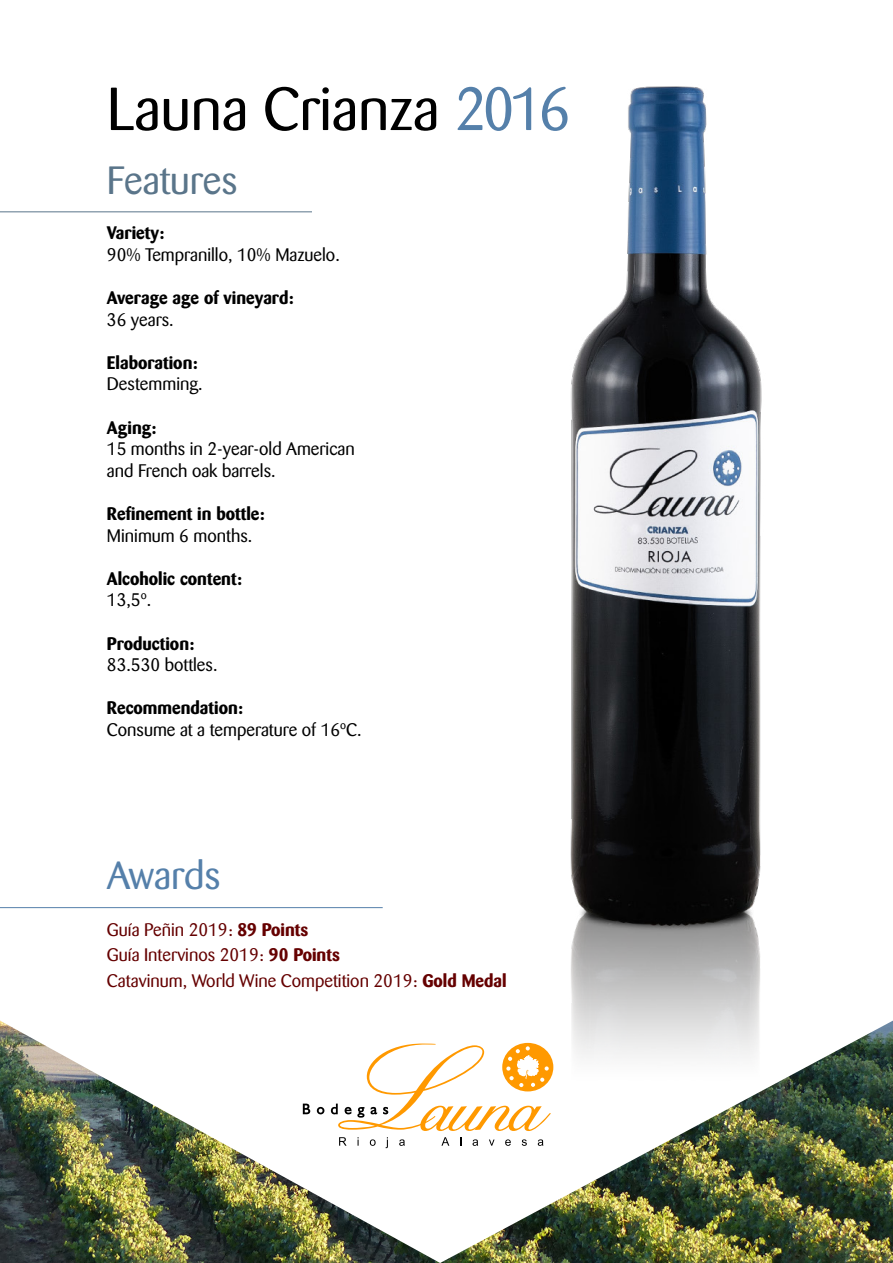
<style>
.page{position:relative;width:893px;height:1263px;background:#fff}
.page>*{position:absolute;margin:0;border:0;box-sizing:border-box;transform-origin:0 0}
.t1{font:60px "Barmeno";color:#000}
.t2{font:39px "Barmeno";color:#5a758a}
.t3{font:39px "Barmeno";color:#5580aa}
.t4{font:18px/21.6px "Barmeno";color:#000}
.t5{font:700 18px "Barmeno";color:#000}
.t6{font:18px/25.5px "Barmeno";color:#650000}
.s1{color:#5580aa}
.s2{font-weight:700}
</style>
<div class="page">
<img style="left:0;top:1020px;width:893px;height:243px">
<hr style="left:0;top:907px;width:383px;height:1px;background:#5580aa">
<svg style="left:303px;top:1103px;width:7px;height:11px"></svg>
<svg style="left:317px;top:1107px;width:7px;height:7px"></svg>
<svg style="left:339px;top:1137px;width:8px;height:9px"></svg>
<svg style="left:370px;top:1139px;width:6px;height:7px"></svg>
<svg style="left:386px;top:1137px;width:2px;height:11px"></svg>
<svg style="left:399px;top:1139px;width:6px;height:7px"></svg>
<svg style="left:441px;top:1137px;width:8px;height:9px"></svg>
<svg style="left:473px;top:1139px;width:5px;height:7px"></svg>
<svg style="left:489px;top:1139px;width:5px;height:7px"></svg>
<svg style="left:505px;top:1139px;width:6px;height:7px"></svg>
<svg style="left:522px;top:1139px;width:5px;height:7px"></svg>
<svg style="left:538px;top:1139px;width:5px;height:7px"></svg>
<svg style="left:331px;top:1043px;width:220px;height:88px"></svg>
<hr style="left:0;top:211px;width:312px;height:1px;background:#5a758a">
<img style="left:531px;top:86px;width:268px;height:996px">
<h1 class="t1" style="left:107px;top:75px;width:465px">Launa Crianza <span class="s1">2016</span></h1>
<h2 class="t2" style="left:107px;top:157px;width:132px">Features</h2>
<p class="t5" style="left:107px;top:222px;width:59px">Variety:</p>
<p class="t4" style="left:107px;top:244px;width:234px">90% Tempranillo, 10% Mazuelo.</p>
<p class="t5" style="left:107px;top:287px;width:188px">Average age of vineyard:</p>
<p class="t4" style="left:107px;top:309px;width:68px">36 years.</p>
<p class="t5" style="left:107px;top:352px;width:92px">Elaboration:</p>
<p class="t4" style="left:107px;top:374px;width:97px">Destemming.</p>
<p class="t5" style="left:107px;top:416px;width:51px">Aging:</p>
<p class="t4" style="left:107px;top:438px;width:249px">15 months in 2-year-old American and French oak barrels.</p>
<p class="t5" style="left:107px;top:503px;width:159px">Refinement in bottle:</p>
<p class="t4" style="left:107px;top:525px;width:147px">Minimum 6 months.</p>
<p class="t5" style="left:107px;top:568px;width:137px">Alcoholic content:</p>
<p class="t4" style="left:107px;top:590px;width:46px">13,5º.</p>
<p class="t5" style="left:107px;top:632px;width:89px">Production:</p>
<p class="t4" style="left:107px;top:654px;width:112px">83.530 bottles.</p>
<p class="t5" style="left:107px;top:697px;width:138px">Recommendation:</p>
<p class="t4" style="left:107px;top:719px;width:256px">Consume at a temperature of 16ºC.</p>
<h2 class="t3" style="left:107px;top:853px;width:115px">Awards</h2>
<p class="t6" style="left:107px;top:917px;width:401px">Guía Peñin 2019: <span class="s2">89 Points<br></span>Guía Intervinos 2019: <span class="s2">90 Points<br></span>Catavinum, World Wine Competition 2019: <span class="s2">Gold Medal</span></p>
</div>
